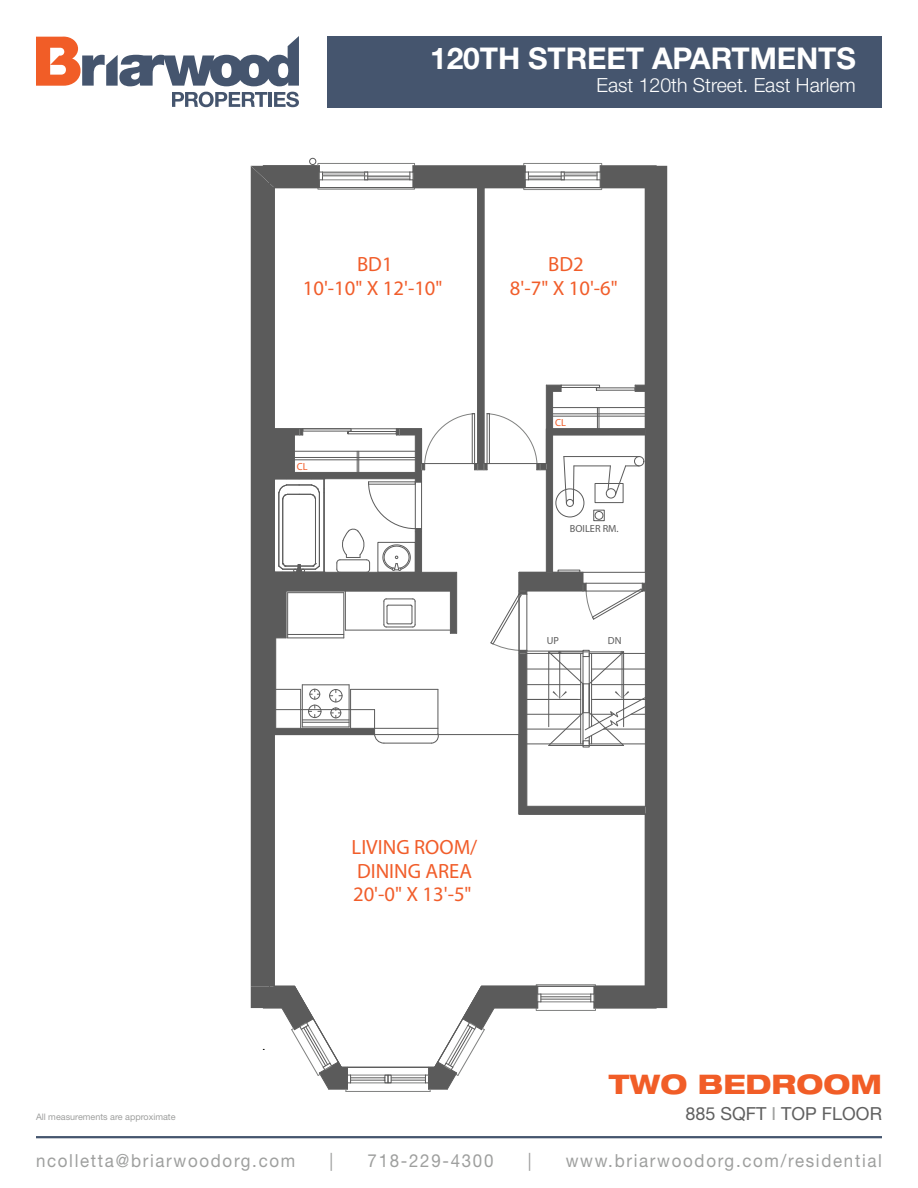
<style>
.page{position:relative;width:918px;height:1188px;background:#fff}
.page>*{position:absolute;margin:0;border:0;box-sizing:border-box;transform-origin:0 0}
.t1{font:700 30px "Helvetica Neue LT Std";letter-spacing:-.005em;color:#fff}
.LEVEL{font:800 expanded 27px "Helvetica Neue LT Std";color:#f15d27}
.t2{font:20.7px/23.4px "Myriad Pro";color:#f15d2a;text-align:center}
.t3{font:300 19.5px "Helvetica Neue LT Std";color:#fff}
.t4{font:18px "Helvetica Neue LT Std";letter-spacing:.1em;color:#9e9f9e;scale:.94 1}
.SQFT_FLOOR{font:18px "Helvetica Neue LT Std";color:#606060}
.t5{font:10.35px "Myriad Pro";color:#5b5b5b}
.t6{font:10.35px "Myriad Pro";color:#f15d2a}
.t7{font:9px "Helvetica Neue LT Std";color:#9e9f9e}
.s1{color:#9e9f9e}
</style>
<div class="page">
<hr style="left:36px;top:1136px;width:846px;height:2px;background:#45556e">
<div style="left:327px;top:36px;width:555px;height:71px;background:#45556e"></div>
<svg style="left:172px;top:92px;width:95px;height:15px"></svg>
<hr style="left:268px;top:92px;width:4px;height:15px;background:#45556e">
<svg style="left:274px;top:92px;width:25px;height:15px"></svg>
<svg style="left:36px;top:36px;width:263px;height:50px"></svg>
<div style="left:646px;top:166px;width:21px;height:842px;background:#5b5b5b"></div>
<div style="left:251px;top:814px;width:22px;height:171px;background:#5b5b5b"></div>
<div style="left:523px;top:163px;width:79px;height:3px;border:1px solid #808180"></div>
<hr style="left:263px;top:165px;width:56px;height:1px;background:#5b5b5b">
<div style="left:318px;top:163px;width:97px;height:3px;border:1px solid #808180"></div>
<hr style="left:413px;top:165px;width:112px;height:1px;background:#5b5b5b">
<hr style="left:600px;top:165px;width:56px;height:1px;background:#5b5b5b">
<hr style="left:606px;top:181px;width:44px;height:1px;background:#5b5b5b">
<hr style="left:269px;top:181px;width:1px;height:812px;background:#5b5b5b">
<hr style="left:650px;top:181px;width:1px;height:812px;background:#5b5b5b">
<hr style="left:594px;top:1008px;width:62px;height:1px;background:#5b5b5b">
<div style="left:309px;top:158px;width:7px;height:7px;border:1px solid #5b5b5b;border-radius:50%"></div>
<hr style="left:606px;top:172px;width:50px;height:1px;background:#5b5b5b">
<hr style="left:594px;top:1001px;width:62px;height:1px;background:#5b5b5b">
<hr style="left:351px;top:1083px;width:74px;height:1px;background:#808180">
<hr style="left:351px;top:1075px;width:74px;height:1px;background:#808180">
<hr style="left:391px;top:1077px;width:34px;height:1px;background:#5b5b5b">
<hr style="left:391px;top:1080px;width:34px;height:1px;background:#5b5b5b">
<hr style="left:346px;top:1091px;width:84px;height:1px;background:#808180">
<hr style="left:351px;top:1077px;width:34px;height:1px;background:#5b5b5b">
<hr style="left:351px;top:1080px;width:34px;height:1px;background:#5b5b5b">
<svg style="left:384px;top:1075px;width:8px;height:8px"></svg>
<svg style="left:251px;top:985px;width:100px;height:106px"></svg>
<svg style="left:425px;top:1068px;width:38px;height:23px"></svg>
<hr style="left:600px;top:992px;width:50px;height:1px;background:#5b5b5b">
<svg style="left:273px;top:814px;width:373px;height:254px"></svg>
<svg style="left:251px;top:166px;width:398px;height:648px"></svg>
<h1 class="t1" style="left:430px;top:40px;width:427px">120TH STREET APARTMENTS</h1>
<p class="t3" style="left:597px;top:73px;width:261px">East 120th Street. East Harlem</p>
<p class="t2" style="left:303px;top:252px;width:141px">BD1<br>10'-10" X 12'-10"</p>
<p class="t2" style="left:510px;top:252px;width:109px">BD2<br>8'-7" X 10'-6"</p>
<p class="t7" style="left:36px;top:1111px;width:141px">All measurements are approximate</p>
<p class="t6" style="left:297px;top:460px;width:12px">CL</p>
<p class="t6" style="left:555px;top:416px;width:12px">CL</p>
<p class="t5" style="left:570px;top:523px;width:50px">BOILER RM.</p>
<p class="t5" style="left:547px;top:634px;width:14px">UP</p>
<p class="t5" style="left:608px;top:635px;width:15px">DN</p>
<p class="t2" style="left:352px;top:835px;width:127px;text-align:left">LIVING ROOM/<br>DINING AREA<br>20'-0" X 13'-5"</p>
<p class="LEVEL" style="left:609px;top:1067px;width:275px">TWO BEDROOM</p>
<p class="SQFT_FLOOR" style="left:686px;top:1103px;width:198px">885 SQFT <span class="s1">I</span> TOP FLOOR</p>
<p class="t4" style="left:36px;top:1150px;width:277px">ncolletta@briarwoodorg.com</p>
<p class="t4" style="left:330px;top:1150px;width:5px">|</p>
<p class="t4" style="left:368px;top:1150px;width:135px">718-229-4300</p>
<p class="t4" style="left:528px;top:1150px;width:5px">|</p>
<p class="t4" style="left:566px;top:1150px;width:338px">www.briarwoodorg.com/residential</p>
</div>
